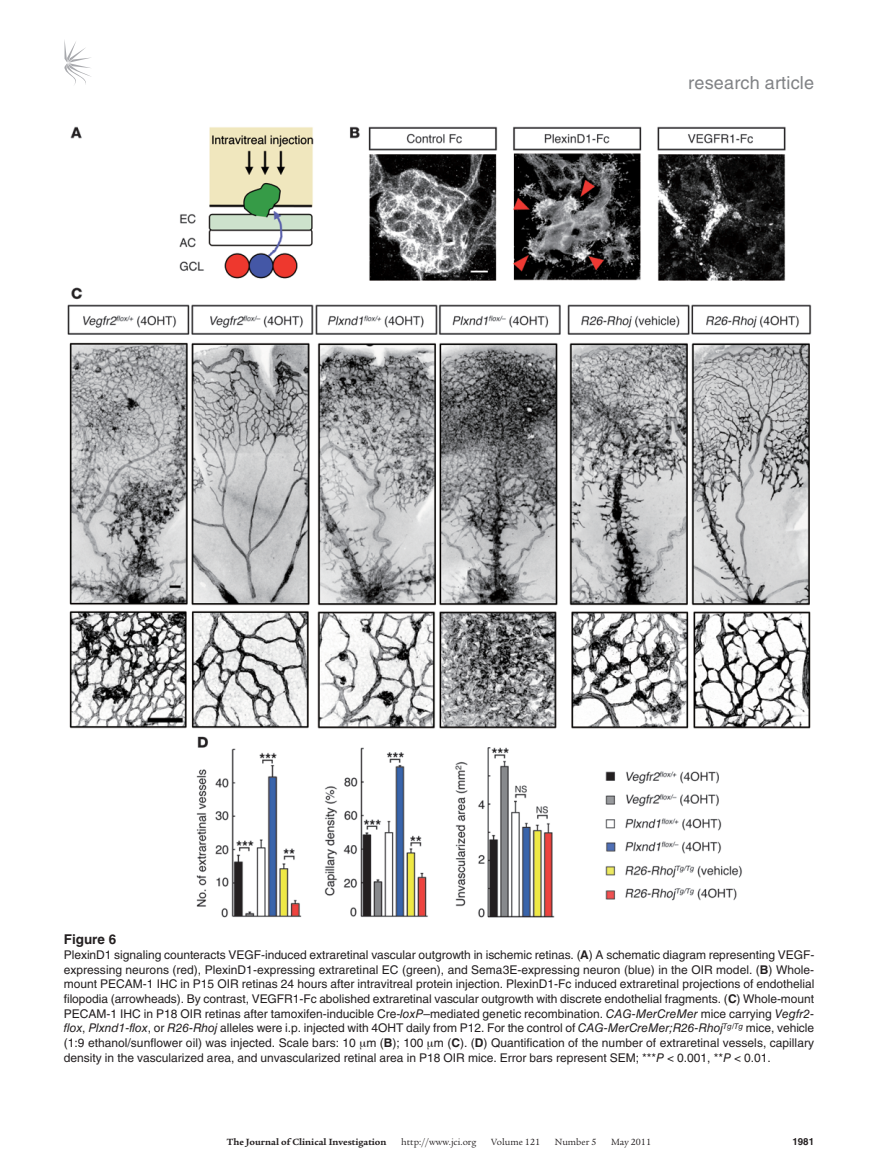
<style>
.page{position:relative;width:878px;height:1175px;background:#fff}
.page>*{position:absolute;margin:0;border:0;box-sizing:border-box;transform-origin:0 0}
.t1{font:18px "Helvetica LT Std";letter-spacing:.01em;color:#808285}
.t2{font:700 13.5px "Helvetica LT Std";color:#231f20}
.t3{font:12px/14.5px "Helvetica LT Std";color:#231f20;text-align:justify}
.t4{font:9.75px "Legacy Serif Std";color:#231f20}
.t5{font:700 9.75px "Legacy Serif Std";color:#231f20}
.t6{font:700 9.75px "Helvetica LT Std";color:#231f20}
.s1{font-weight:700}
.s2{font-style:italic}
</style>
<div class="page">
<svg style="left:64px;top:40px;width:27px;height:45px"></svg>
<img style="left:67px;top:126px;width:745px;height:792px">
<h1 class="t1" style="left:688px;top:73px;width:127px">research article</h1>
<p class="t2" style="left:64px;top:931px;width:54px">Figure 6</p>
<p class="t3" style="left:64px;top:947px;width:752px">PlexinD1 signaling counteracts VEGF-induced extraretinal vascular outgrowth in ischemic retinas. (<span class="s1">A</span>) A schematic diagram representing VEGF&shy;expressing neurons (red), PlexinD1-expressing extraretinal EC (green), and Sema3E-expressing neuron (blue) in the OIR model. (<span class="s1">B</span>) Whole&shy;mount PECAM-1 IHC in P15 OIR retinas 24 hours after intravitreal protein injection. PlexinD1-Fc induced extraretinal projections of endothelial filopodia (arrowheads). By contrast, VEGFR1-Fc abolished extraretinal vascular outgrowth with discrete endothelial fragments. (<span class="s1">C</span>) Whole-mount PECAM-1 IHC in P18 OIR retinas after tamoxifen-inducible Cre-<span class="s2">loxP</span>–mediated genetic recombination. <span class="s2">CAG-MerCreMer</span> mice carrying <span class="s2">Vegfr2- flox</span>, <span class="s2">Plxnd1-flox</span>, or <span class="s2">R26-Rhoj</span> alleles were i.p. injected with 4OHT daily from P12. For the control of <span class="s2">CAG-MerCreMer;R26-Rhoj</span><sup>Tg/Tg</sup> mice, vehicle (1:9 ethanol/sunflower oil) was injected. Scale bars: 10 m (<span class="s1">B</span>); 100 m (<span class="s1">C</span>). (<span class="s1">D</span>) Quantification of the number of extraretinal vessels, capillary density in the vascularized area, and unvascularized retinal area in P18 OIR mice. Error bars represent SEM; ***<span class="s2">P</span> &lt; 0.001, **<span class="s2">P</span> &lt; 0.01.</p>
<p class="t5" style="left:227px;top:1135px;width:161px">The Journal of Clinical Investigation</p>
<p class="t4" style="left:401px;top:1136px;width:77px">http://www.jci.org</p>
<p class="t4" style="left:491px;top:1136px;width:50px">Volume 121</p>
<p class="t4" style="left:555px;top:1136px;width:43px">Number 5</p>
<p class="t4" style="left:611px;top:1136px;width:41px">May 2011</p>
<p class="t6" style="left:792px;top:1135px;width:23px">1981</p>
</div>
